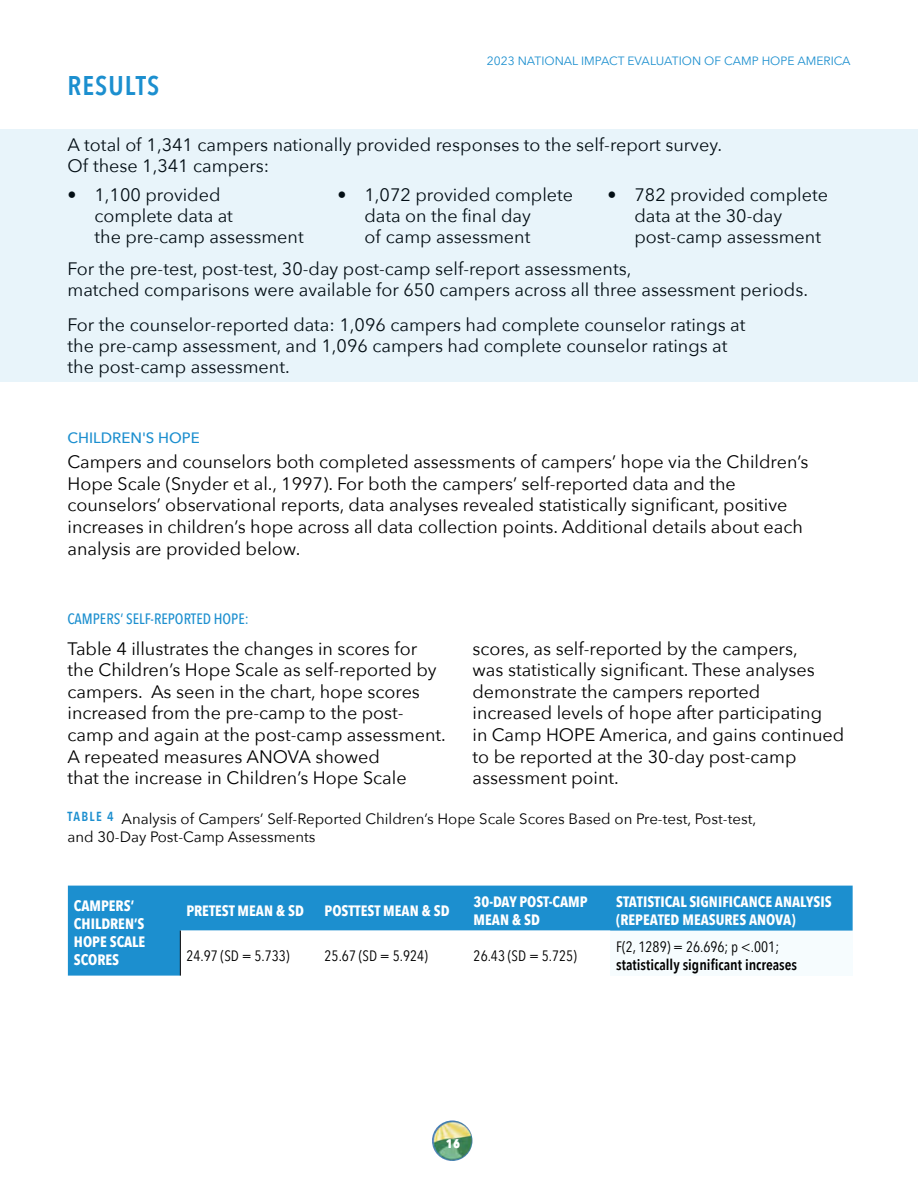
<style>
.page{position:relative;width:918px;height:1188px;background:#fff}
.page>*{position:absolute;margin:0;border:0;box-sizing:border-box;transform-origin:0 0}
.t1{font:600 27px "Avenir Next Condensed";letter-spacing:.04em;color:#1c8fcf}
.t2{font:18px/21.6px "Avenir Next";color:#000}
.t3{font:700 15px/18px "Avenir Next Condensed";color:#fff}
.t4{font:15px/18px "Avenir Next";color:#000}
.t5{font:15px "Avenir Next Condensed";color:#000}
.t6{font:600 15px "Avenir Next Condensed";color:#000}
.t7{font:500 15px "Avenir Next Condensed";color:#1c8fcf}
.t8{font:500 15px "Avenir Next";color:#1c8fcf}
.t9{font:12px "Avenir Next";color:#1c8fcf}
</style>
<div class="page">
<img style="left:432px;top:1120px;width:40px;height:41px;border-radius:20px">
<div style="left:68px;top:886px;width:785px;height:90px;background:#1c8fcf"></div>
<svg style="left:181px;top:931px;width:429px;height:45px"></svg>
<div style="left:610px;top:931px;width:243px;height:45px;background:#f6fcfe"></div>
<hr style="left:180px;top:931px;width:1px;height:45px;background:#000">
<div style="left:0;top:129px;width:918px;height:253px;background:#e8f4fa"></div>
<h1 class="t1" style="left:68px;top:62px;width:93px">RESULTS</h1>
<p class="t9" style="left:487px;top:51px;width:365px">2023 NATIONAL IMPACT EVALUATION OF CAMP HOPE AMERICA</p>
<p class="t2" style="left:68px;top:134px;width:656px;line-height:21px">A total of 1,341 campers nationally provided responses to the self-report survey.<br>Of these 1,341 campers:</p>
<p class="t2" style="left:94px;top:184px;width:211px;line-height:21px;text-indent:-27px">• 1,100 provided<br>complete data at<br>the pre-camp assessment</p>
<p class="t2" style="left:364px;top:184px;width:210px;line-height:21px;text-indent:-27px">• 1,072 provided complete data on the final day<br>of camp assessment</p>
<p class="t2" style="left:634px;top:184px;width:195px;line-height:21px;text-indent:-27px">• 782 provided complete data at the 30-day post-camp assessment</p>
<p class="t2" style="left:68px;top:258px;width:742px;line-height:21px">For the pre-test, post-test, 30-day post-camp self-report assessments,<br>matched comparisons were available for 650 campers across all three assessment periods.</p>
<p class="t2" style="left:68px;top:313px;width:679px;line-height:21px">For the counselor-reported data: 1,096 campers had complete counselor ratings at the pre-camp assessment, and 1,096 campers had complete counselor ratings at the post-camp assessment.</p>
<p class="t8" style="left:68px;top:425px;width:134px">CHILDREN'S HOPE</p>
<p class="t2" style="left:68px;top:450px;width:743px">Campers and counselors both completed assessments of campers’ hope via the Children’s Hope Scale (Snyder et al., 1997). For both the campers’ self-reported data and the counselors’ observational reports, data analyses revealed statistically significant, positive increases in children’s hope across all data collection points. Additional details about each analysis are provided below.</p>
<p class="t7" style="left:68px;top:609px;width:183px">CAMPERS’ SELF-REPORTED HOPE:</p>
<p class="t2" style="left:68px;top:637px;width:380px">Table 4 illustrates the changes in scores for the Children’s Hope Scale as self-reported by campers. As seen in the chart, hope scores increased from the pre-camp to the post&shy;camp and again at the post-camp assessment.<br>A repeated measures ANOVA showed<br>that the increase in Children’s Hope Scale</p>
<p class="t2" style="left:472px;top:637px;width:373px">scores, as self-reported by the campers,<br>was statistically significant. These analyses demonstrate the campers reported increased levels of hope after participating<br>in Camp HOPE America, and gains continued to be reported at the 30-day post-camp assessment point.</p>
<p class="t4" style="left:68px;top:809px;width:690px"><sup>TABLE</sup> <sup>4</sup> Analysis of Campers’ Self-Reported Children’s Hope Scale Scores Based on Pre-test, Post-test, and 30-Day Post-Camp Assessments</p>
<p class="t3" style="left:74px;top:897px;width:73px">CAMPERS’<br>CHILDREN’S<br>HOPE SCALE<br>SCORES</p>
<p class="t3" style="left:186px;top:901px;width:119px">PRETEST MEAN &amp; SD</p>
<p class="t3" style="left:325px;top:901px;width:127px">POSTTEST MEAN &amp; SD</p>
<p class="t3" style="left:474px;top:892px;width:115px">30-DAY POST-CAMP<br>MEAN &amp; SD</p>
<p class="t3" style="left:616px;top:892px;width:217px">STATISTICAL SIGNIFICANCE ANALYSIS (REPEATED MEASURES ANOVA)</p>
<p class="t5" style="left:616px;top:934px;width:165px">F(2, 1289) = 26.696; p &lt;.001;</p>
<p class="t6" style="left:616px;top:951px;width:182px">statistically significant increases</p>
<p class="t5" style="left:186px;top:943px;width:105px">24.97 (SD = 5.733)</p>
<p class="t5" style="left:325px;top:943px;width:105px">25.67 (SD = 5.924)</p>
<p class="t5" style="left:474px;top:943px;width:105px">26.43 (SD = 5.725)</p>
<p class="t3" style="left:446px;top:1134px;width:16px">16</p>
</div>
